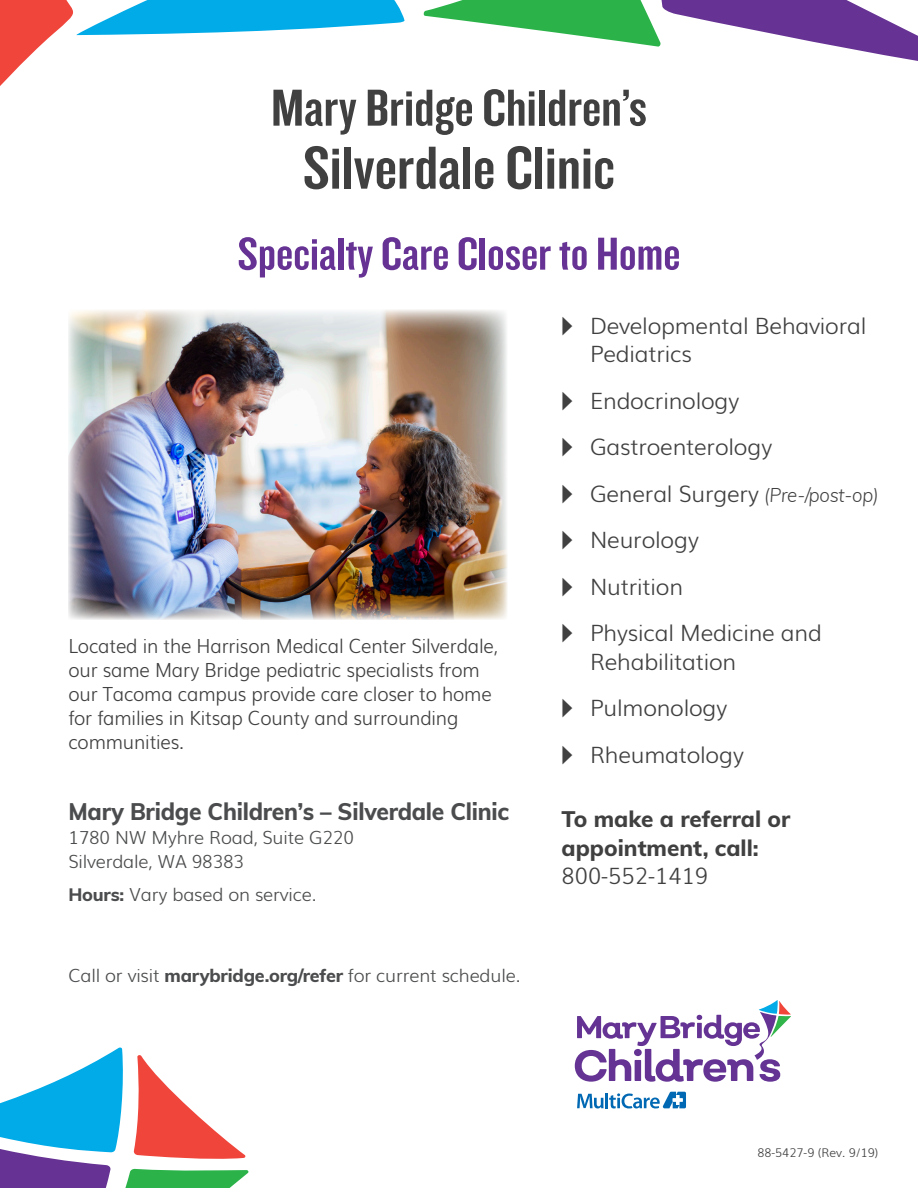
<style>
.page{position:relative;width:918px;height:1188px;background:#fff}
.page>*{position:absolute;margin:0;border:0;box-sizing:border-box;transform-origin:0 0}
.t1{font:63px "Knockout HTF48 Featherweight";color:#404040;scale:1.2 1}
.t2{font:54px "Knockout HTF48 Featherweight";color:#404040;scale:1.2 1}
.t3{font:48px "Knockout HTF48 Featherweight";color:#663394;scale:1.2 1}
.t4{font:800 24px "Muli";letter-spacing:-.01em;color:#4b4c4d;scale:.95 1}
.t5{font:300 22.5px/28.5px "Muli";letter-spacing:-.01em;color:#404040}
.t6{font:800 22.5px "Muli";color:#404040}
.t7{font:300 19.5px/24px "Muli";letter-spacing:-.01em;color:#404040;scale:.95 1}
.t8{font:300 18px "Muli";letter-spacing:-.01em;color:#4b4c4d}
.t9{font:300 12px "Muli";color:#404040}
.s1{font-weight:800}
.s2{font-style:italic;font-size:19.5px}
</style>
<div class="page">
<svg style="left:0;top:1047px;width:249px;height:141px"></svg>
<svg style="left:0;top:0;width:405px;height:86px"></svg>
<svg style="left:423px;top:0;width:495px;height:61px"></svg>
<img style="left:68px;top:310px;width:439px;height:310px">
<svg style="left:575px;top:1000px;width:216px;height:82px"></svg>
<svg style="left:577px;top:1092px;width:109px;height:16px"></svg>
<p class="t2" style="left:271px;top:81px;width:315px">Mary Bridge Children’s</p>
<p class="t1" style="left:303px;top:136px;width:261px">Silverdale Clinic</p>
<p class="t3" style="left:238px;top:230px;width:371px">Specialty Care Closer to Home</p>
<p class="t7" style="left:68px;top:632px;width:454px">Located in the Harrison Medical Center Silverdale, our same Mary Bridge pediatric specialists from our Tacoma campus provide care closer to home for families in Kitsap County and surrounding communities.</p>
<p class="t4" style="left:68px;top:794px;width:466px">Mary Bridge Children’s – Silverdale Clinic</p>
<p class="t8" style="left:68px;top:823px;width:287px">1780 NW Myhre Road, Suite G220</p>
<p class="t8" style="left:68px;top:847px;width:177px">Silverdale, WA 98383</p>
<p class="t8" style="left:68px;top:880px;width:250px"><span class="s1">Hours:</span> Vary based on service.</p>
<p class="t8" style="left:68px;top:961px;width:454px">Call or visit <span class="s1">marybridge.org/refer</span> for current schedule.</p>
<p class="t5" style="left:590px;top:310px;width:278px;text-indent:-29px">◆ Developmental Behavioral<br>Pediatrics</p>
<p class="t5" style="left:562px;top:385px;width:179px">◆ Endocrinology</p>
<p class="t5" style="left:562px;top:431px;width:212px">◆ Gastroenterology</p>
<p class="t5" style="left:562px;top:478px;width:319px">◆ General Surgery <span class="s2">(Pre-/post-op)</span></p>
<p class="t5" style="left:562px;top:524px;width:139px">◆ Neurology</p>
<p class="t5" style="left:562px;top:571px;width:123px">◆ Nutrition</p>
<p class="t5" style="left:590px;top:617px;width:233px;text-indent:-29px">◆ Physical Medicine and<br>Rehabilitation</p>
<p class="t5" style="left:562px;top:692px;width:167px">◆ Pulmonology</p>
<p class="t5" style="left:562px;top:739px;width:184px">◆ Rheumatology</p>
<p class="t6" style="left:562px;top:803px;width:230px">To make a referral or</p>
<p class="t6" style="left:562px;top:831px;width:199px">appointment, call:</p>
<p class="t5" style="left:562px;top:860px;width:148px">800-552-1419</p>
<p class="t9" style="left:757px;top:1144px;width:122px">88-5427-9 (Rev. 9/19)</p>
</div>
